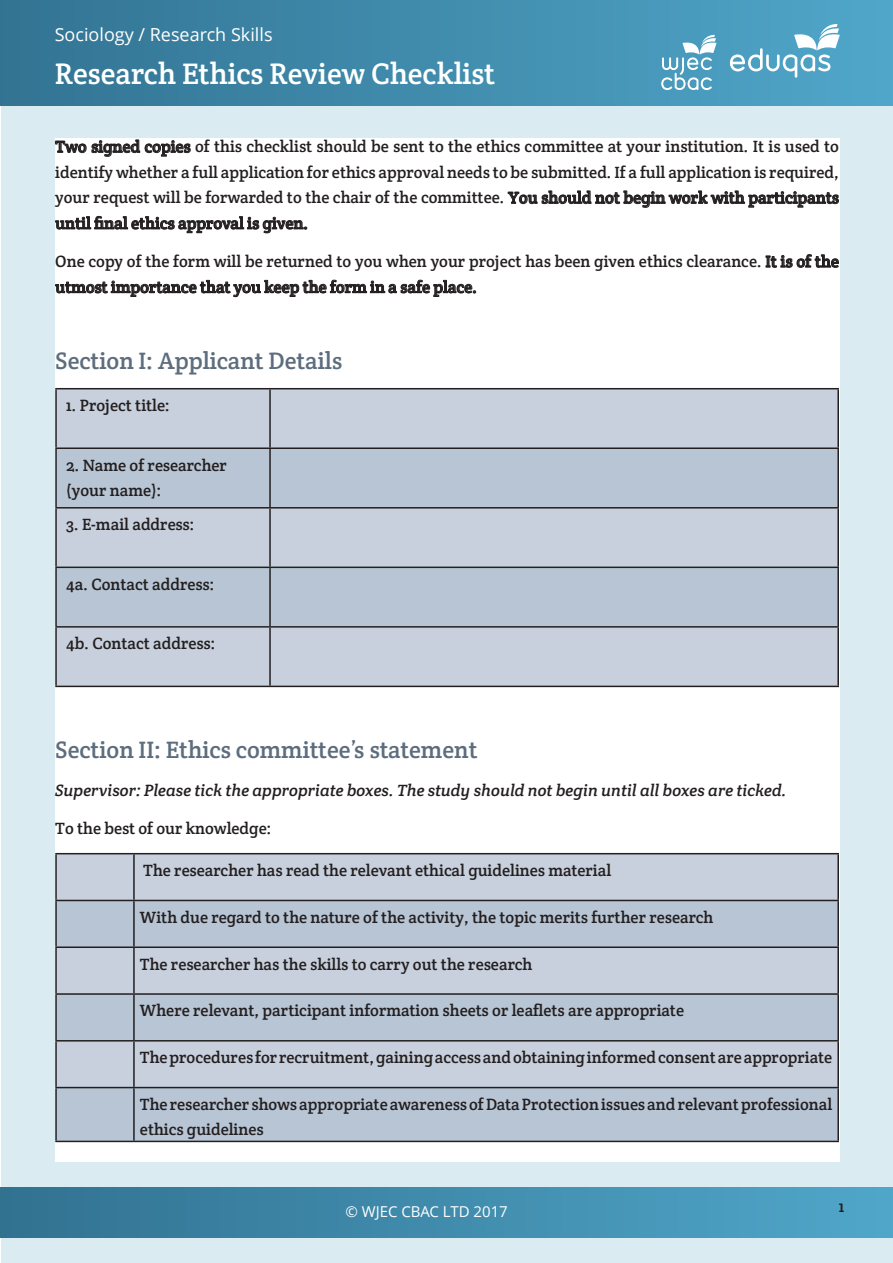
<style>
.page{position:relative;width:893px;height:1263px;background:#fff}
.page>*{position:absolute;margin:0;border:0;box-sizing:border-box;transform-origin:0 0}
.t1{font:30px "Crete Round";color:#fff}
.sub-heading{font:24px "Crete Round";color:#5d6d7d}
.t2{font:18px "Open Sans";color:#fff}
.Paragraph_text{font:16.5px/25.5px "Crete Round";color:#231f20}
.Table_body{font:16.5px/25.5px "Crete Round";color:#231f20}
.Paragraph_text-2{font:italic 16.5px "Crete Round";color:#231f20}
.t3{font:15px "Open Sans";color:#fff}
</style>
<div class="page">
<div style="left:1px;top:1px;width:892px;height:1262px;background:#dbebf2"></div>
<div style="left:0;top:1px;width:893px;height:105px;background:linear-gradient(to right,#337392,#50a7ca)"></div>
<svg style="left:730px;top:24px;width:110px;height:54px;background:#73b4cf"></svg>
<div style="left:0;top:1187px;width:893px;height:50px;background:linear-gradient(to right,#327291,#50a7c9)"></div>
<svg style="left:661px;top:35px;width:55px;height:55px;background:#79b5ce"></svg>
<div style="left:55px;top:138px;width:785px;height:1024px;background:#fff"></div>
<svg style="left:55px;top:141px;width:31px;height:13px"></svg>
<svg style="left:92px;top:140px;width:99px;height:17px"></svg>
<svg style="left:508px;top:191px;width:331px;height:17px"></svg>
<svg style="left:55px;top:216px;width:252px;height:17px"></svg>
<svg style="left:766px;top:254px;width:73px;height:14px"></svg>
<svg style="left:55px;top:279px;width:421px;height:18px"></svg>
<div style="left:57px;top:389px;width:780px;height:297px;background:#c7d0dc"></div>
<svg style="left:57px;top:449px;width:780px;height:177px;background:#bcc7d5"></svg>
<hr style="left:55px;top:388px;width:215px;height:1px;background:#231f20">
<hr style="left:55px;top:389px;width:2px;height:58px;background:#231f20">
<hr style="left:270px;top:388px;width:569px;height:1px;background:#231f20">
<hr style="left:269px;top:389px;width:2px;height:58px;background:#231f20">
<hr style="left:837px;top:389px;width:2px;height:58px;background:#231f20">
<hr style="left:55px;top:447px;width:215px;height:2px;background:#231f20">
<hr style="left:55px;top:449px;width:2px;height:58px;background:#231f20">
<hr style="left:270px;top:447px;width:569px;height:2px;background:#231f20">
<hr style="left:269px;top:449px;width:2px;height:58px;background:#231f20">
<hr style="left:837px;top:449px;width:2px;height:58px;background:#231f20">
<hr style="left:55px;top:507px;width:215px;height:1px;background:#231f20">
<hr style="left:55px;top:508px;width:2px;height:59px;background:#231f20">
<hr style="left:270px;top:507px;width:569px;height:1px;background:#231f20">
<hr style="left:269px;top:508px;width:2px;height:59px;background:#231f20">
<hr style="left:837px;top:508px;width:2px;height:59px;background:#231f20">
<hr style="left:55px;top:567px;width:215px;height:1px;background:#231f20">
<hr style="left:55px;top:568px;width:2px;height:58px;background:#231f20">
<hr style="left:270px;top:567px;width:569px;height:1px;background:#231f20">
<hr style="left:269px;top:568px;width:2px;height:58px;background:#231f20">
<hr style="left:837px;top:568px;width:2px;height:58px;background:#231f20">
<hr style="left:55px;top:626px;width:215px;height:2px;background:#231f20">
<hr style="left:55px;top:628px;width:2px;height:58px;background:#231f20">
<hr style="left:270px;top:626px;width:569px;height:2px;background:#231f20">
<hr style="left:269px;top:628px;width:2px;height:58px;background:#231f20">
<hr style="left:837px;top:628px;width:2px;height:58px;background:#231f20">
<hr style="left:55px;top:686px;width:215px;height:1px;background:#231f20">
<hr style="left:270px;top:686px;width:569px;height:1px;background:#231f20">
<div style="left:57px;top:854px;width:780px;height:46px;background:#c7d0dc"></div>
<svg style="left:57px;top:901px;width:780px;height:240px;background:#bcc8d5"></svg>
<hr style="left:55px;top:853px;width:79px;height:1px;background:#231f20">
<hr style="left:55px;top:854px;width:2px;height:46px;background:#231f20">
<hr style="left:134px;top:853px;width:705px;height:1px;background:#231f20">
<hr style="left:133px;top:854px;width:2px;height:46px;background:#231f20">
<hr style="left:837px;top:854px;width:2px;height:46px;background:#231f20">
<hr style="left:55px;top:900px;width:79px;height:1px;background:#231f20">
<hr style="left:55px;top:901px;width:2px;height:45px;background:#231f20">
<hr style="left:134px;top:900px;width:705px;height:1px;background:#231f20">
<hr style="left:133px;top:901px;width:2px;height:45px;background:#231f20">
<hr style="left:837px;top:901px;width:2px;height:45px;background:#231f20">
<hr style="left:55px;top:946px;width:79px;height:2px;background:#231f20">
<hr style="left:55px;top:948px;width:2px;height:45px;background:#231f20">
<hr style="left:134px;top:946px;width:705px;height:2px;background:#231f20">
<hr style="left:133px;top:948px;width:2px;height:45px;background:#231f20">
<hr style="left:837px;top:948px;width:2px;height:45px;background:#231f20">
<hr style="left:55px;top:993px;width:79px;height:2px;background:#231f20">
<hr style="left:55px;top:995px;width:2px;height:45px;background:#231f20">
<hr style="left:134px;top:993px;width:705px;height:2px;background:#231f20">
<hr style="left:133px;top:995px;width:2px;height:45px;background:#231f20">
<hr style="left:837px;top:995px;width:2px;height:45px;background:#231f20">
<hr style="left:55px;top:1040px;width:79px;height:1px;background:#231f20">
<hr style="left:55px;top:1041px;width:2px;height:46px;background:#231f20">
<hr style="left:134px;top:1040px;width:705px;height:1px;background:#231f20">
<hr style="left:133px;top:1041px;width:2px;height:46px;background:#231f20">
<hr style="left:837px;top:1041px;width:2px;height:46px;background:#231f20">
<hr style="left:55px;top:1087px;width:79px;height:1px;background:#231f20">
<hr style="left:55px;top:1088px;width:2px;height:53px;background:#231f20">
<hr style="left:134px;top:1087px;width:705px;height:1px;background:#231f20">
<hr style="left:133px;top:1088px;width:2px;height:53px;background:#231f20">
<hr style="left:837px;top:1088px;width:2px;height:53px;background:#231f20">
<hr style="left:55px;top:1141px;width:79px;height:1px;background:#231f20">
<hr style="left:134px;top:1141px;width:705px;height:1px;background:#231f20">
<p class="t2" style="left:55px;top:22px;width:219px">Sociology / Research Skills</p>
<h1 class="t1" style="left:55px;top:54px;width:442px">Research Ethics Review Checklist</h1>
<p class="Paragraph_text" style="left:55px;top:134px;width:785px;text-align:justify">Two signed copies of this checklist should be sent to the ethics committee at your institution. It is used to identify whether a full application for ethics approval needs to be submitted. If a full application is required, your request will be forwarded to the chair of the committee. You should not begin work with participants until final ethics approval is given.</p>
<p class="Paragraph_text" style="left:55px;top:249px;width:785px">One copy of the form will be returned to you when your project has been given ethics clearance. It is of the utmost importance that you keep the form in a safe place.</p>
<p class="sub-heading" style="left:55px;top:345px;width:289px">Section I: Applicant Details</p>
<p class="Table_body" style="left:66px;top:392px;width:105px">1. Project title:</p>
<p class="Table_body" style="left:66px;top:452px;width:162px">2. Name of researcher (your name):</p>
<p class="Table_body" style="left:66px;top:511px;width:130px">3. E-mail address:</p>
<p class="Table_body" style="left:66px;top:571px;width:150px">4a. Contact address:</p>
<p class="Table_body" style="left:66px;top:630px;width:151px">4b. Contact address:</p>
<p class="sub-heading" style="left:55px;top:734px;width:424px">Section II: Ethics committee’s statement</p>
<p class="Paragraph_text-2" style="left:55px;top:779px;width:732px">Supervisor: Please tick the appropriate boxes. The study should not begin until all boxes are ticked.</p>
<p class="Paragraph_text" style="left:55px;top:815px;width:218px">To the best of our knowledge:</p>
<p class="Paragraph_text" style="left:143px;top:857px;width:470px">The researcher has read the relevant ethical guidelines material</p>
<p class="Paragraph_text" style="left:140px;top:904px;width:575px">With due regard to the nature of the activity, the topic merits further research</p>
<p class="Paragraph_text" style="left:140px;top:951px;width:394px">The researcher has the skills to carry out the research</p>
<p class="Paragraph_text" style="left:140px;top:998px;width:546px">Where relevant, participant information sheets or leaflets are appropriate</p>
<p class="Paragraph_text" style="left:140px;top:1044px;width:694px">The procedures for recruitment, gaining access and obtaining informed consent are appropriate</p>
<p class="Paragraph_text" style="left:140px;top:1091px;width:694px">The researcher shows appropriate awareness of Data Protection issues and relevant professional ethics guidelines</p>
<p class="t3" style="left:345px;top:1201px;width:164px">© WJEC CBAC LTD 2017</p>
<p class="Paragraph_text" style="left:839px;top:1193px;width:7px">1</p>
</div>
